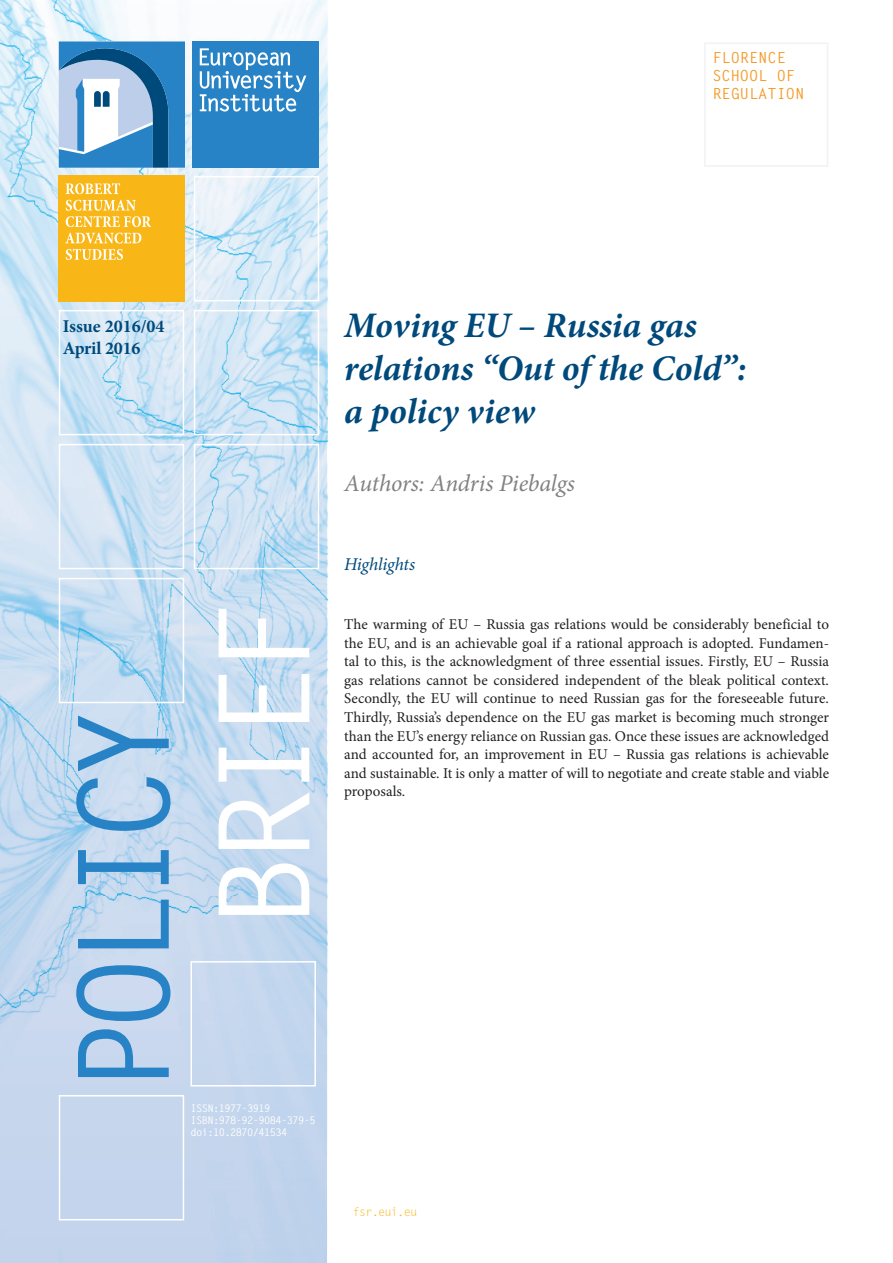
<style>
.page{position:relative;width:893px;height:1263px;background:#fff}
.page>*{position:absolute;margin:0;border:0;box-sizing:border-box;transform-origin:0 0}
.t1{font:700 126px "Letter Gothic Std";letter-spacing:-.1em;color:#2783c5}
.t2{font:700 126px "Letter Gothic Std";letter-spacing:-.1em;color:#fff}
.t3{font:italic 700 36px/43.2px "Minion Pro";color:#00497b}
.t4{font:italic 24px "Minion Pro";letter-spacing:-.01em;color:#808180}
.t5{font:700 18px/22.2px "Minion Pro";letter-spacing:-.005em;color:#00497b}
.t6{font:italic 18px "Minion Pro";letter-spacing:-.01em;color:#00497b}
.t7{font:700 15.3px/18.3px "Letter Gothic Std";color:#f49a28}
.t8{font:15px/18.6px "Minion Pro";letter-spacing:-.005em;color:#231f20;text-align:justify}
.t9{font:12px "Letter Gothic Std";letter-spacing:-.07em;color:#f8b617}
.t10{font:700 10.5px/12px "Letter Gothic Std";letter-spacing:-.06em;color:#fff}
</style>
<div class="page">
<img style="left:0;top:0;width:327px;height:1263px">
<div style="left:192px;top:41px;width:127px;height:127px;background:#2783c5"></div>
<svg style="left:200px;top:48px;width:106px;height:64px"></svg>
<svg style="left:59px;top:41px;width:126px;height:127px;background:#669eca"></svg>
<div style="left:59px;top:175px;width:126px;height:126px;background:#f8b617"></div>
<svg style="left:65px;top:233px;width:76px;height:27px"></svg>
<svg style="left:66px;top:200px;width:85px;height:27px"></svg>
<svg style="left:66px;top:183px;width:54px;height:11px"></svg>
<div style="left:704px;top:42px;width:124px;height:125px;border:2px solid #f2f3f4"></div>
<div style="left:194px;top:310px;width:125px;height:125px;border:2px solid #fff"></div>
<div style="left:59px;top:444px;width:125px;height:125px;border:2px solid #fff"></div>
<div style="left:194px;top:444px;width:125px;height:125px;border:2px solid #fff"></div>
<div style="left:59px;top:578px;width:125px;height:125px;border:2px solid #fff"></div>
<div style="left:190px;top:961px;width:126px;height:125px;border:2px solid #fff"></div>
<div style="left:59px;top:310px;width:125px;height:125px;border:2px solid #fff"></div>
<div style="left:59px;top:1095px;width:125px;height:125px;border:2px solid #fff"></div>
<div style="left:194px;top:176px;width:125px;height:125px;border:2px solid #fff"></div>
<p class="t7" style="left:712px;top:48px;width:93px">FLORENCE<br>SCHOOL OF<br>REGULATION</p>
<p class="t5" style="left:63px;top:315px;width:103px">Issue 2016/04<br>April 2016</p>
<h1 class="t1" style="left:46px;top:1094px;width:392px;rotate:-90deg">POLICY</h1>
<h1 class="t2" style="left:187px;top:928px;width:329px;rotate:-90deg">BRIEF</h1>
<p class="t10" style="left:190px;top:1103px;width:127px">ISSN:1977-3919<br>ISBN:978-92-9084-379-5 doi:10.2870/41534</p>
<h2 class="t3" style="left:344px;top:303px;width:404px">Moving EU – Russia gas relations “Out of the Cold”: a policy view</h2>
<h3 class="t4" style="left:344px;top:467px;width:232px">Authors: Andris Piebalgs</h3>
<p class="t6" style="left:344px;top:552px;width:72px">Highlights</p>
<p class="t8" style="left:344px;top:615px;width:486px">The warming of EU – Russia gas relations would be considerably beneficial to the EU, and is an achievable goal if a rational approach is adopted. Fundamen&shy;tal to this, is the acknowledgment of three essential issues. Firstly, EU – Russia gas relations cannot be considered independent of the bleak political context.<br>Secondly, the EU will continue to need Russian gas for the foreseeable future.<br>Thirdly, Russia’s dependence on the EU gas market is becoming much stronger than the EU’s energy reliance on Russian gas. Once these issues are acknowledged and accounted for, an improvement in EU – Russia gas relations is achievable and sustainable. It is only a matter of will to negotiate and create stable and viable proposals.</p>
<p class="t9" style="left:353px;top:1205px;width:66px">fsr.eui.eu</p>
</div>
